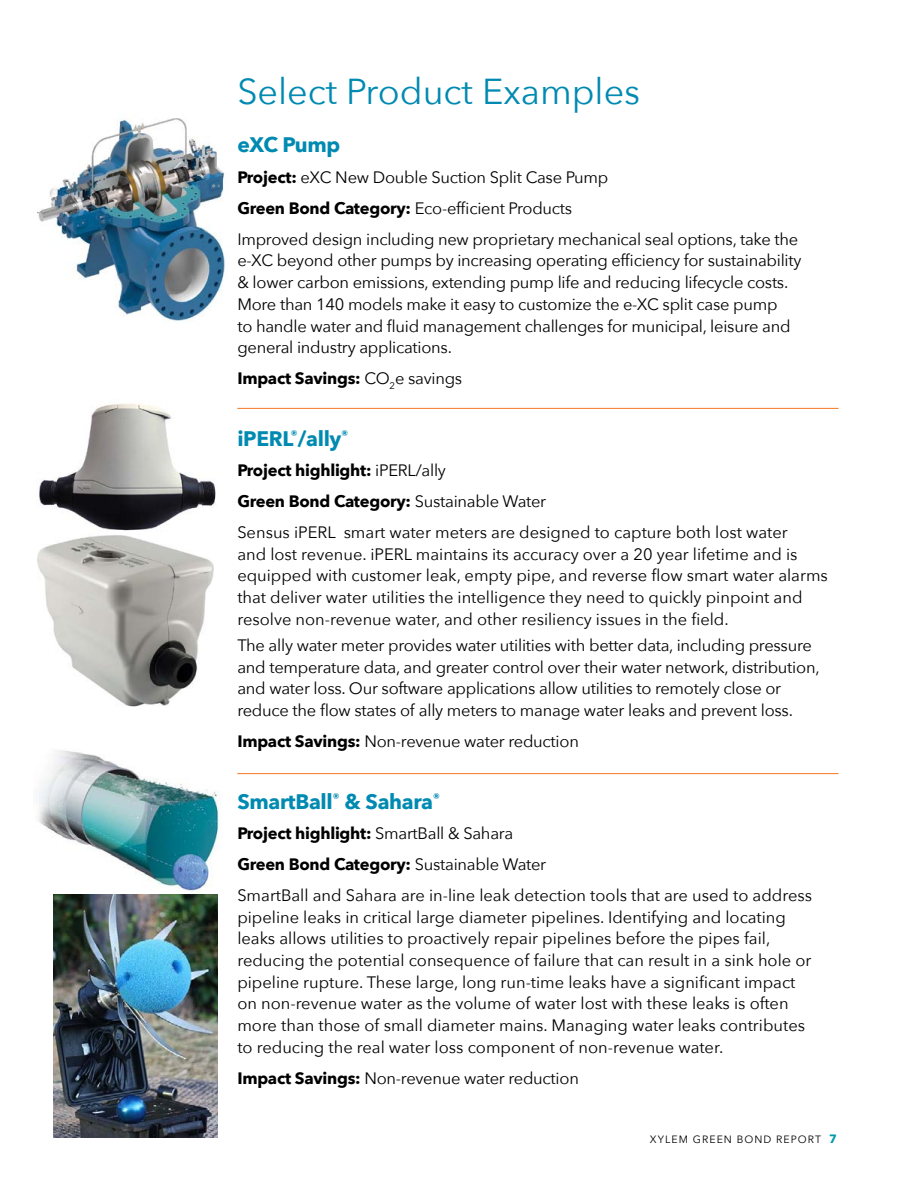
<style>
.page{position:relative;width:918px;height:1188px;background:#fff}
.page>*{position:absolute;margin:0;border:0;box-sizing:border-box;transform-origin:0 0}
.t1{font:36px "Avenir Next";color:#008ab1}
.t2{font:700 21px "Avenir Next";letter-spacing:-.015em;color:#008ab1}
.t3{font:16.5px/21.8px "Avenir Next";letter-spacing:-.01em;color:#000}
.t4{font:700 16.5px "Avenir Next";letter-spacing:-.015em;color:#000}
.t5{font:10.5px "Avenir Next LT Pro";letter-spacing:.1em;color:#000}
.s1{font-weight:700}
.s2{font-weight:400}
.s3{font-weight:700;font-size:12px;color:#0099a9}
</style>
<div class="page">
<img style="left:38px;top:118px;width:187px;height:204px">
<hr style="left:237px;top:408px;width:602px;height:1px;background:#f47721">
<hr style="left:237px;top:773px;width:602px;height:1px;background:#f47721">
<img style="left:38px;top:535px;width:176px;height:172px">
<img style="left:39px;top:403px;width:177px;height:128px">
<img style="left:39px;top:750px;width:180px;height:143px">
<img style="left:53px;top:894px;width:165px;height:244px">
<h1 class="t1" style="left:237px;top:61px;width:404px">Select Product Examples</h1>
<p class="t2" style="left:237px;top:127px;width:104px">eXC Pump</p>
<p class="t3" style="left:237px;top:161px;width:563px;line-height:30.8px"><span class="s1">Project:</span> eXC New Double Suction Split Case Pump<br><span class="s1">Green Bond Category:</span> Eco-efficient Products<br>Improved design including new proprietary mechanical seal options, take the</p>
<p class="t3" style="left:237px;top:249px;width:566px">e-XC beyond other pumps by increasing operating efficiency for sustainability &amp; lower carbon emissions, extending pump life and reducing lifecycle costs.<br>More than 140 models make it easy to customize the e-XC split case pump<br>to handle water and fluid management challenges for municipal, leisure and general industry applications.</p>
<p class="t4" style="left:237px;top:364px;width:226px">Impact Savings: <span class="s2">CO</span><sub>2</sub><span class="s2">e savings</span></p>
<p class="t2" style="left:237px;top:420px;width:113px">iPERL<sup>®</sup>/ally<sup>®</sup></p>
<p class="t3" style="left:237px;top:454px;width:552px;line-height:30.8px"><span class="s1">Project highlight:</span> iPERL/ally<br><span class="s1">Green Bond Category:</span> Sustainable Water<br>Sensus iPERL smart water meters are designed to capture both lost water</p>
<p class="t3" style="left:237px;top:542px;width:592px">and lost revenue. iPERL maintains its accuracy over a 20 year lifetime and is equipped with customer leak, empty pipe, and reverse flow smart water alarms that deliver water utilities the intelligence they need to quickly pinpoint and resolve non-revenue water, and other resiliency issues in the field.</p>
<p class="t3" style="left:237px;top:634px;width:584px">The ally water meter provides water utilities with better data, including pressure and temperature data, and greater control over their water network, distribution, and water loss. Our software applications allow utilities to remotely close or reduce the flow states of ally meters to manage water leaks and prevent loss.</p>
<p class="t3" style="left:237px;top:730px;width:343px"><span class="s1">Impact Savings:</span> Non-revenue water reduction</p>
<p class="t2" style="left:237px;top:783px;width:204px">SmartBall<sup>®</sup> &amp; Sahara<sup>®</sup></p>
<p class="t3" style="left:237px;top:817px;width:576px;line-height:30.8px"><span class="s1">Project highlight:</span> SmartBall &amp; Sahara<br><span class="s1">Green Bond Category:</span> Sustainable Water<br>SmartBall and Sahara are in-line leak detection tools that are used to address</p>
<p class="t3" style="left:237px;top:905px;width:576px">pipeline leaks in critical large diameter pipelines. Identifying and locating leaks allows utilities to proactively repair pipelines before the pipes fail, reducing the potential consequence of failure that can result in a sink hole or pipeline rupture. These large, long run-time leaks have a significant impact on non-revenue water as the volume of water lost with these leaks is often more than those of small diameter mains. Managing water leaks contributes to reducing the real water loss component of non-revenue water.</p>
<p class="t3" style="left:237px;top:1066px;width:343px"><span class="s1">Impact Savings:</span> Non-revenue water reduction</p>
<p class="t5" style="left:650px;top:1133px;width:189px">XYLEM GREEN BOND REPORT <span class="s3">7</span></p>
</div>
